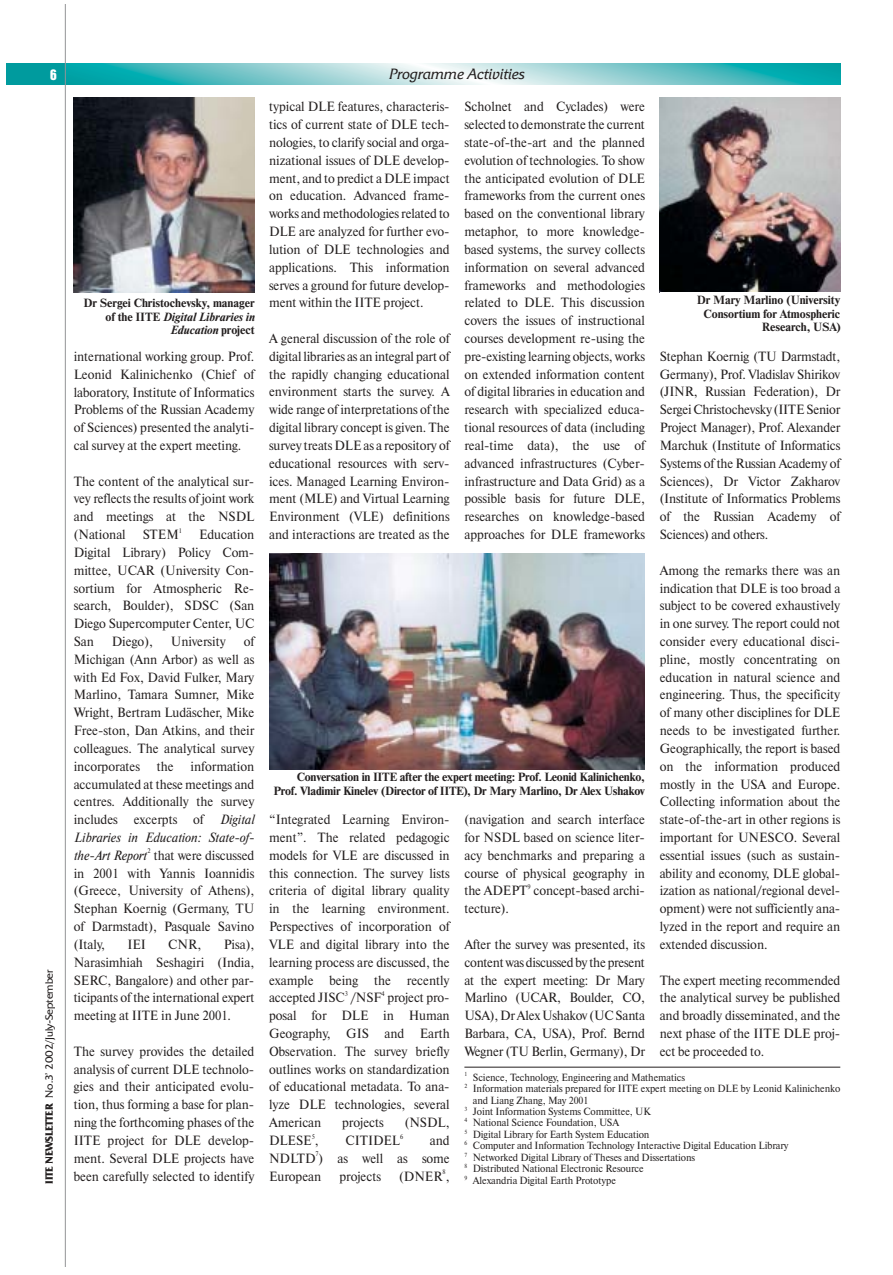
<style>
.page{position:relative;width:893px;height:1275px;background:#fff}
.page>*{position:absolute;margin:0;border:0;box-sizing:border-box;transform-origin:0 0}
.t1{font:italic 14.85px "Friz Quadrata C";letter-spacing:-.005em;color:#231f1f}
.t2{font:14.85px "Bastion Kontrast";color:#fff}
.t3{font:13.35px/17.9px "Newton C";color:#231f1f;text-align:justify;scale:.95 1}
.t4{font:700 11.85px/13.4px "Newton C";letter-spacing:-.015em;color:#231f1f;text-align:right}
.t5{font:10.35px "Newton C";letter-spacing:-.005em;color:#231f1f;scale:.95 1}
.t6{font:10.35px "Friz Quadrata C";letter-spacing:-.005em;color:#231f1f}
.t7{font:6.75px "Newton C";color:#231f1f;scale:.95 1}
.s1{font-weight:700}
.s2{font-style:italic}
.s3{font-family:"Newton E"}
</style>
<div class="page">
<svg style="left:66px;top:63px;width:774px;height:21px"></svg>
<div style="left:6px;top:63px;width:59px;height:21px;background:#009b9e"></div>
<hr style="left:65px;top:4px;width:1px;height:1263px;background:#939497">
<img style="left:269px;top:553px;width:376px;height:217px">
<img style="left:74px;top:97px;width:181px;height:196px">
<img style="left:659px;top:97px;width:181px;height:195px">
<hr style="left:464px;top:1067px;width:376px;height:1px;background:#231f1f">
<p class="t2" style="left:50px;top:69px;width:8px">6</p>
<p class="t1" style="left:389px;top:67px;width:137px">Programme Activities</p>
<p class="t6" style="left:45px;top:1184px;width:216px;rotate:-90deg"><span class="s1">IITE NEWSLETTER</span> No.3’ 2002/July-September</p>
<p class="t3" style="left:464px;top:99px;width:191px">Scholnet and Cyclades) were selected to demonstrate the current state-of-the-art and the planned evolution of technologies. To show the anticipated evolution of DLE frameworks from the current ones based on the conventional library metaphor, to more knowledge&shy;based systems, the survey collects information on several advanced frameworks and methodologies related to DLE. This discussion covers the issues of instructional courses development re-using the pre-existing learning objects, works on extended information content of digital libraries in education and research with specialized educa&shy;tional resources of data (including real-time data), the use of advanced infrastructures (Cyber&shy;infrastructure and Data Grid) as a possible basis for future DLE, researches on knowledge-based approaches for DLE frameworks</p>
<p class="t3" style="left:269px;top:99px;width:191px">typical DLE features, characteris&shy;tics of current state of DLE tech&shy;nologies, to clarify social and orga&shy;nizational issues of DLE develop&shy;ment, and to predict a DLE impact on education. Advanced frame&shy;works and methodologies related to DLE are analyzed for further evo&shy;lution of DLE technologies and applications. This information serves a ground for future develop&shy;ment within the IITE project.</p>
<p class="t3" style="left:269px;top:331px;width:191px">A general discussion of the role of digital libraries as an integral part of the rapidly changing educational environment starts the survey. A wide range of interpretations of the digital library concept is given. The survey treats DLE as a repository of educational resources with serv&shy;ices. Managed Learning Environ&shy;ment (MLE) and Virtual Learning Environment (VLE) definitions and interactions are treated as the</p>
<p class="t4" style="left:83px;top:297px;width:173px">Dr Sergei Christochevsky, manager of the IITE <span class="s2">Digital Libraries in<br>Education</span> project</p>
<p class="t4" style="left:697px;top:294px;width:145px">Dr Mary Marlino (University<br>Consortium for Atmospheric<br>Research, USA)</p>
<p class="t3" style="left:659px;top:348px;width:191px">Stephan Koernig (TU Darmstadt, Germany), Prof. Vladislav Shirikov (JINR, Russian Federation), Dr Sergei Christochevsky (IITE Senior Project Manager), Prof. Alexander Marchuk (Institute of Informatics Systems of the Russian Academy of Sciences), Dr Victor Zakharov (Institute of Informatics Problems of the Russian Academy of Sciences) and others.</p>
<p class="t3" style="left:659px;top:562px;width:191px">Among the remarks there was an indication that DLE is too broad a subject to be covered exhaustively in one survey. The report could not consider every educational disci&shy;pline, mostly concentrating on education in natural science and engineering. Thus, the specificity of many other disciplines for DLE needs to be investigated further.<br>Geographically, the report is based on the information produced mostly in the USA and Europe.<br>Collecting information about the state-of-the-art in other regions is important for UNESCO. Several essential issues (such as sustain&shy;ability and economy, DLE global&shy;ization as national/regional devel&shy;opment) were not sufficiently ana&shy;lyzed in the report and require an extended discussion.</p>
<p class="t3" style="left:659px;top:972px;width:191px">The expert meeting recommended the analytical survey be published and broadly disseminated, and the next phase of the IITE DLE proj&shy;ect be proceeded to.</p>
<p class="t3" style="left:74px;top:348px;width:191px">international working group. Prof.<br>Leonid Kalinichenko (Chief of laboratory, Institute of Informatics Problems of the Russian Academy of Sciences) presented the analyti&shy;cal survey at the expert meeting.</p>
<p class="t3" style="left:74px;top:473px;width:191px">The content of the analytical sur&shy;vey reflects the results of joint work and meetings at the NSDL (National</p>
<p class="t3" style="left:143px;top:527px;width:39px">STEM</p>
<p class="t7" style="left:179px;top:528px;width:5px">1</p>
<p class="t3" style="left:74px;top:527px;width:191px;text-indent:125px">Education Digital Library) Policy Com&shy;mittee, UCAR (University Con&shy;sortium for Atmospheric Re&shy;search, Boulder), SDSC (San Diego Supercomputer Center, UC San</p>
<p class="t3" style="left:112px;top:634px;width:45px">Diego),</p>
<p class="t3" style="left:171px;top:634px;width:59px">University</p>
<p class="t3" style="left:74px;top:634px;width:191px;text-indent:170px">of Michigan (Ann Arbor) as well as with Ed Fox, David Fulker, Mary Marlino, Tamara Sumner, Mike Wright, Bertram Lud<span class="s3">ä</span>scher, Mike Free-ston, Dan Atkins, and their colleagues. The analytical survey incorporates</p>
<p class="t3" style="left:74px;top:758px;width:191px;text-indent:117px">information accumulated at these meetings and centres. Additionally the survey includes excerpts of <span class="s2">Digital Libraries in Education: State-of&shy;the-Art Report</span></p>
<p class="t3" style="left:157px;top:758px;width:19px">the</p>
<p class="t4" style="left:273px;top:771px;width:373px">Conversation in IITE after the expert meeting: Prof. Leonid Kalinichenko,<br>Prof. Vladimir Kinelev (Director of IITE), Dr Mary Marlino, Dr Alex Ushakov</p>
<p class="t3" style="left:464px;top:812px;width:191px">(navigation and search interface for NSDL based on science liter&shy;acy benchmarks and preparing a course of physical geography in the ADEPT concept-based archi-</p>
<p class="t3" style="left:269px;top:812px;width:191px">“Integrated Learning Environ&shy;ment”. The related pedagogic models for VLE are discussed in this connection. The survey lists criteria of digital library quality in the learning environment.<br>Perspectives of incorporation of VLE and digital library into the learning process are discussed, the example being the recently accepted JISC /NSF project pro-</p>
<p class="t7" style="left:147px;top:849px;width:5px">2</p>
<p class="t3" style="left:74px;top:847px;width:191px;text-indent:80px">that were discussed in 2001 with Yannis Ioannidis (Greece, University of Athens), Stephan Koernig (Germany, TU of Darmstadt), Pasquale Savino (Italy,</p>
<p class="t7" style="left:527px;top:884px;width:5px">9</p>
<p class="t3" style="left:464px;top:901px;width:48px">tecture).</p>
<p class="t3" style="left:464px;top:936px;width:191px">After the survey was presented, its content was discussed by the present at the expert meeting: Dr Mary Marlino (UCAR, Boulder, CO, USA), Dr Alex Ushakov (UC Santa Barbara, CA, USA), Prof. Bernd Wegner (TU Berlin, Germany), Dr</p>
<p class="t3" style="left:74px;top:936px;width:191px;text-indent:150px">Pisa), Narasimhiah Seshagiri (India, SERC, Bangalore) and other par&shy;ticipants of the international expert meeting at IITE in June 2001.</p>
<p class="t3" style="left:74px;top:1043px;width:191px">The survey provides the detailed analysis of current DLE technolo&shy;gies and their anticipated evolu&shy;tion, thus forming a base for plan&shy;ning the forthcoming phases of the IITE project for DLE develop&shy;ment. Several DLE projects have been carefully selected to identify</p>
<p class="t3" style="left:127px;top:936px;width:21px">IEI</p>
<p class="t3" style="left:168px;top:936px;width:36px">CNR,</p>
<p class="t7" style="left:345px;top:991px;width:5px">3</p>
<p class="t7" style="left:381px;top:991px;width:5px">4</p>
<p class="t3" style="left:269px;top:1008px;width:191px">posal for DLE in Human Geography, GIS and Earth Observation. The survey briefly outlines works on standardization of educational metadata. To ana&shy;lyze DLE technologies, several American</p>
<p class="t5" style="left:464px;top:1073px;width:234px"><sup>1</sup> Science, Technology, Engineering and Mathematics</p>
<p class="t5" style="left:464px;top:1085px;width:397px"><sup>2</sup> Information materials prepared for IITE expert meeting on DLE by Leonid Kalinichenko</p>
<p class="t5" style="left:473px;top:1096px;width:123px">and Liang Zhang, May 2001</p>
<p class="t5" style="left:464px;top:1108px;width:198px"><sup>3</sup> Joint Information Systems Committee, UK</p>
<p class="t5" style="left:464px;top:1119px;width:164px"><sup>4</sup> National Science Foundation, USA</p>
<p class="t5" style="left:464px;top:1130px;width:196px"><sup>5</sup> Digital Library for Earth System Education</p>
<p class="t5" style="left:464px;top:1142px;width:343px"><sup>6</sup> Computer and Information Technology Interactive Digital Education Library</p>
<p class="t5" style="left:464px;top:1153px;width:244px"><sup>7</sup> Networked Digital Library of Theses and Dissertations</p>
<p class="t5" style="left:464px;top:1165px;width:190px"><sup>8</sup> Distributed National Electronic Resource</p>
<p class="t5" style="left:464px;top:1177px;width:161px"><sup>9</sup> Alexandria Digital Earth Prototype</p>
<p class="t3" style="left:342px;top:1115px;width:45px">projects</p>
<p class="t3" style="left:405px;top:1115px;width:49px">(NSDL,</p>
<p class="t7" style="left:312px;top:1134px;width:5px">5</p>
<p class="t3" style="left:345px;top:1132px;width:59px">CITIDEL</p>
<p class="t7" style="left:400px;top:1134px;width:5px">6</p>
<p class="t3" style="left:269px;top:1132px;width:191px;text-align:right">and<br>NDLTD ) as well as some</p>
<p class="t3" style="left:269px;top:1132px;width:54px">DLESE ,</p>
<p class="t7" style="left:315px;top:1152px;width:5px">7</p>
<p class="t3" style="left:269px;top:1168px;width:56px">European</p>
<p class="t3" style="left:339px;top:1168px;width:45px">projects</p>
<p class="t3" style="left:399px;top:1168px;width:55px">(DNER ,</p>
<p class="t7" style="left:442px;top:1169px;width:5px">8</p>
</div>
